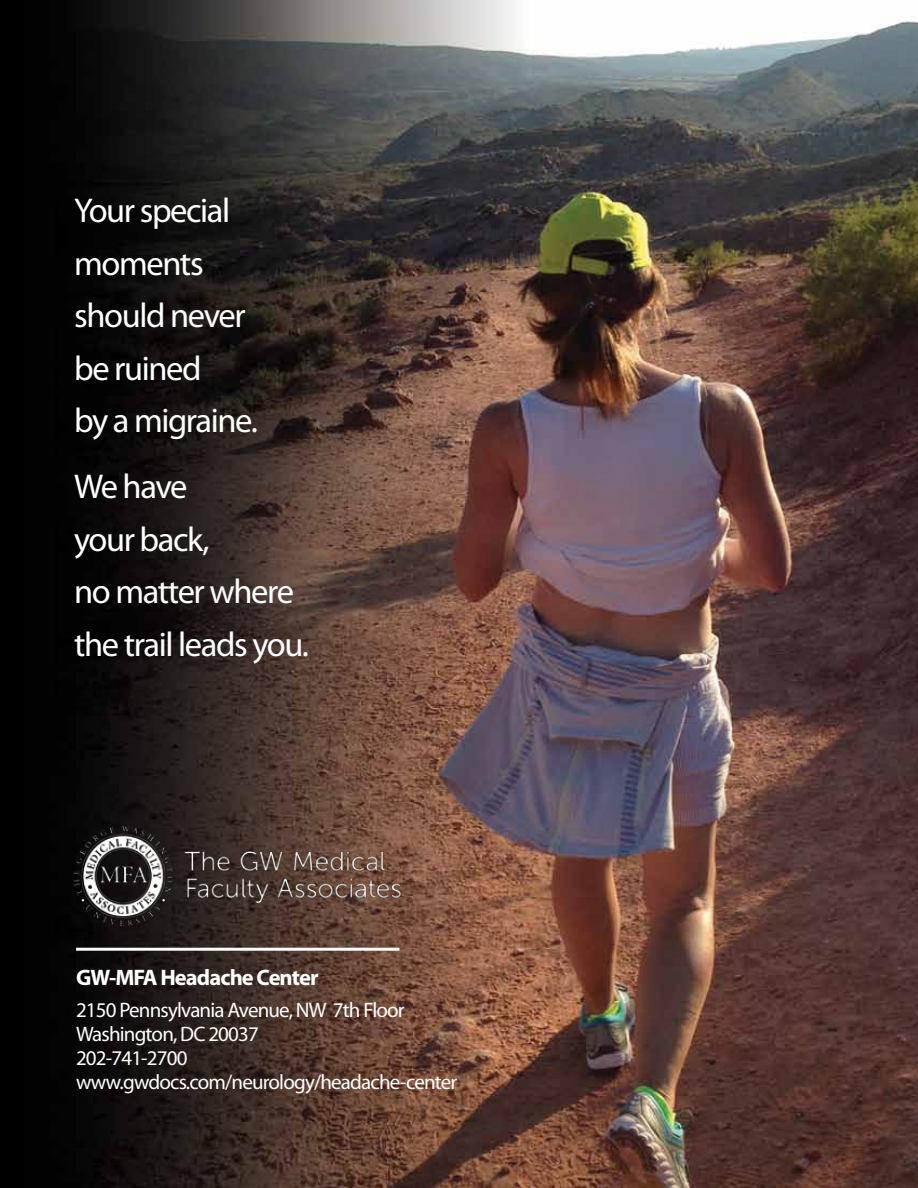
<style>
.page{position:relative;width:918px;height:1188px;background:#fff}
.page>*{position:absolute;margin:0;border:0;box-sizing:border-box;transform-origin:0 0}
.t1{font:34.5px/52.5px "Myriad Pro";letter-spacing:-.04em;color:#fff}
.t2{font:700 22.5px "Myriad Pro";letter-spacing:-.04em;color:#fff}
.t3{font:21px/24px "Myriad Pro";letter-spacing:-.04em;color:#fff}
</style>
<div class="page">
<img style="left:0;top:0;width:918px;height:1188px">
<hr style="left:76px;top:948px;width:323px;height:3px;background:#fff">
<img style="left:57px;top:816px;width:364px;height:121px">
<h1 class="t1" style="left:74px;top:184px;width:185px">Your special moments should never be ruined<br>by a migraine.</h1>
<h1 class="t1" style="left:74px;top:460px;width:236px">We have<br>your back,<br>no matter where the trail leads you.</h1>
<p class="t2" style="left:76px;top:963px;width:244px">GW-MFA Headache Center</p>
<p class="t3" style="left:76px;top:998px;width:383px">2150 Pennsylvania Avenue, NW 7th Floor<br>Washington, DC 20037<br>202-741-2700 www.gwdocs.com/neurology/headache-center</p>
</div>
